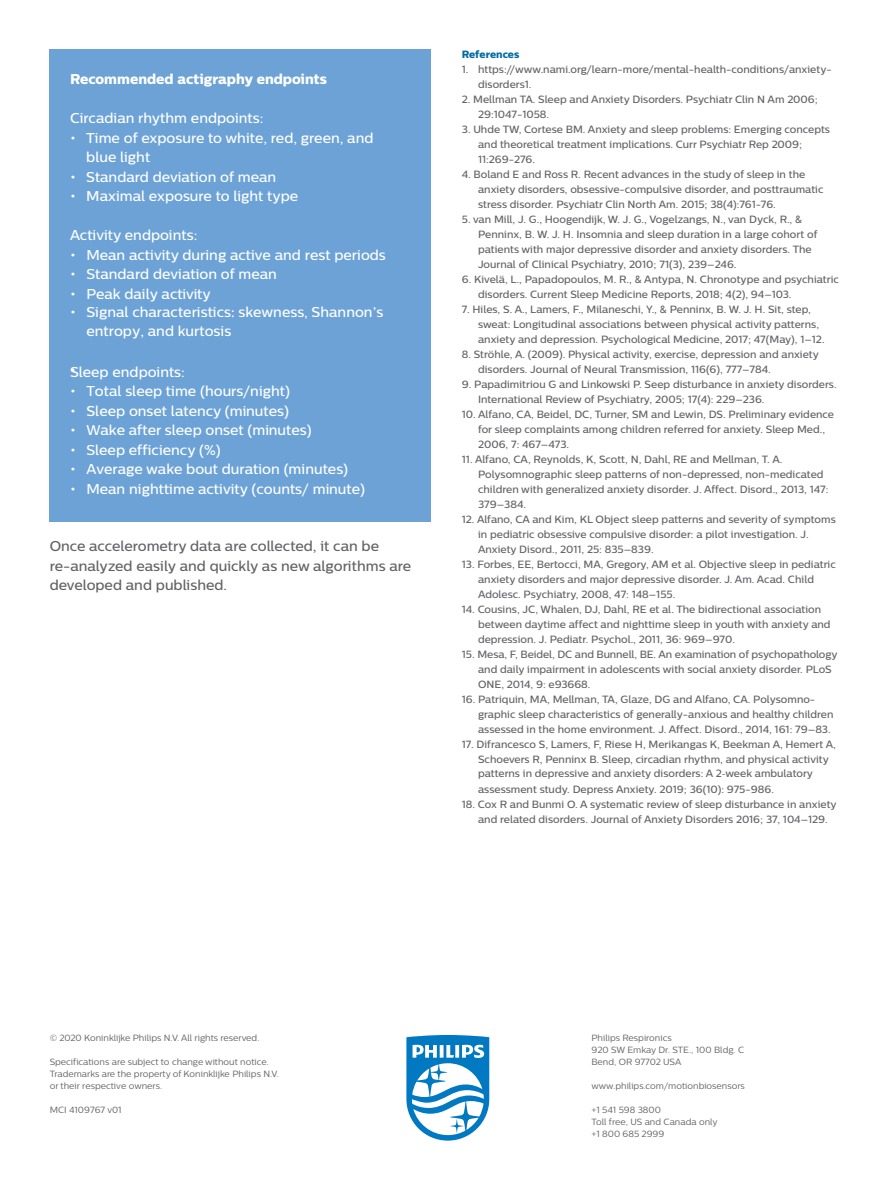
<style>
.page{position:relative;width:893px;height:1188px;background:#fff}
.page>*{position:absolute;margin:0;border:0;box-sizing:border-box;transform-origin:0 0}
.t1{font:500 14.25px/19.5px "Centrale Sans";color:#fff}
.t2{font:500 14.25px/19.5px "Centrale Sans";color:#636366}
.t3{font:14.25px "Centrale Sans X Bold";color:#fff}
.t4{font:500 10.5px/15px "Centrale Sans";color:#636366}
.t5{font:10.5px "Centrale Sans X Bold";letter-spacing:-.005em;color:#006ba3}
.t6{font:9px/12px "Centrale Sans";color:#636366}
.s1{font-family:"Noteworthy";font-weight:300}
</style>
<div class="page">
<div style="left:50px;top:50px;width:381px;height:472px;background:#6ca2d6"></div>
<svg style="left:406px;top:1035px;width:83px;height:106px"></svg>
<h1 class="t3" style="left:70px;top:74px;width:258px">Recommended actigraphy endpoints</h1>
<h1 class="t1" style="left:70px;top:109px;width:195px">Circadian rhythm endpoints:</h1>
<h1 class="t1" style="left:86px;top:129px;width:289px;text-indent:-16px">• Time of exposure to white, red, green, and blue light</h1>
<h1 class="t1" style="left:70px;top:168px;width:208px">• Standard deviation of mean</h1>
<h1 class="t1" style="left:70px;top:187px;width:230px">• Maximal exposure to light type</h1>
<h1 class="t1" style="left:70px;top:226px;width:129px">Activity endpoints:</h1>
<h1 class="t1" style="left:70px;top:246px;width:317px">• Mean activity during active and rest periods</h1>
<h1 class="t1" style="left:70px;top:265px;width:208px">• Standard deviation of mean</h1>
<h1 class="t1" style="left:70px;top:285px;width:142px">• Peak daily activity</h1>
<h1 class="t1" style="left:86px;top:304px;width:298px;line-height:18.8px;text-indent:-16px">• Signal characteristics: skewness, Shannon’s entropy, and kurtosis</h1>
<h1 class="t1" style="left:70px;top:363px;width:116px">Sleep endpoints:</h1>
<h1 class="t1" style="left:70px;top:361px;width:7px">•</h1>
<h1 class="t1" style="left:70px;top:382px;width:221px">• Total sleep time (hours/night)</h1>
<h1 class="t1" style="left:70px;top:402px;width:220px">• Sleep onset latency (minutes)</h1>
<h1 class="t1" style="left:70px;top:421px;width:243px">• Wake after sleep onset (minutes)</h1>
<h1 class="t1" style="left:70px;top:441px;width:152px">• Sleep efficiency (%)</h1>
<h1 class="t1" style="left:70px;top:460px;width:279px">• Average wake bout duration (minutes)</h1>
<h1 class="t1" style="left:70px;top:480px;width:296px">• Mean nighttime activity (counts/ minute)</h1>
<h1 class="t2" style="left:50px;top:538px;width:363px">Once accelerometry data are collected, it can be re-analyzed easily and quickly as new algorithms are developed and published.</h1>
<p class="t5" style="left:462px;top:50px;width:59px">References</p>
<p class="t4" style="left:478px;top:62px;width:355px;text-indent:-16px">1. https://www.nami.org/learn-more/mental-health-conditions/anxiety&shy;disorders1.</p>
<p class="t4" style="left:478px;top:92px;width:341px;text-indent:-16px">2. Mellman TA. Sleep and Anxiety Disorders. Psychiatr Clin N Am 2006;<br>29:1047-1058.</p>
<p class="t4" style="left:478px;top:122px;width:353px;text-indent:-16px">3. Uhde TW, Cortese BM. Anxiety and sleep problems: Emerging concepts and theoretical treatment implications. Curr Psychiatr Rep 2009;<br>11:269-276.</p>
<p class="t4" style="left:478px;top:167px;width:347px;text-indent:-16px">4. Boland E and Ross R. Recent advances in the study of sleep in the anxiety disorders, obsessive-compulsive disorder, and posttraumatic stress disorder. Psychiatr Clin North Am. 2015; 38(4):761-76.</p>
<p class="t4" style="left:478px;top:212px;width:341px;text-indent:-16px">5. van Mill, J. G., Hoogendijk, W. J. G., Vogelzangs, N., van Dyck, R., &amp; Penninx, B. W. J. H. Insomnia and sleep duration in a large cohort of patients with major depressive disorder and anxiety disorders. The Journal of Clinical Psychiatry, 2010; 71(3), 239–246.</p>
<p class="t4" style="left:478px;top:272px;width:362px;text-indent:-16px">6. Kivelä, L., Papadopoulos, M. R., &amp; Antypa, N. Chronotype and psychiatric disorders. Current Sleep Medicine Reports, 2018; 4(2), 94–103.</p>
<p class="t4" style="left:478px;top:302px;width:348px;text-indent:-16px">7. Hiles, S. A., Lamers, F., Milaneschi, Y., &amp; Penninx, B. W. J. H. Sit, step, sweat: Longitudinal associations between physical activity patterns, anxiety and depression. Psychological Medicine, 2017; 47(May), 1–12.</p>
<p class="t4" style="left:478px;top:347px;width:342px;text-indent:-16px">8. Ströhle, A. (2009). Physical activity, exercise, depression and anxiety disorders. Journal of Neural Transmission, 116(6), 777–784.</p>
<p class="t4" style="left:478px;top:377px;width:360px;text-indent:-16px">9. Papadimitriou G and Linkowski P. Seep disturbance in anxiety disorders.<br>International Review of Psychiatry, 2005; 17(4): 229–236.</p>
<p class="t4" style="left:478px;top:407px;width:358px;text-indent:-16px">10. Alfano, CA, Beidel, DC, Turner, SM and Lewin, DS. Preliminary evidence for sleep complaints among children referred for anxiety. Sleep Med.,<br>2006, 7: 467–473.</p>
<p class="t4" style="left:478px;top:452px;width:352px;text-indent:-16px">11. Alfano, CA, Reynolds, K, Scott, N, Dahl, RE and Mellman, T. A.<br>Polysomnographic sleep patterns of non-depressed, non-medicated children with generalized anxiety disorder. J. Affect. Disord., 2013, 147:<br>379–384.</p>
<p class="t4" style="left:478px;top:512px;width:359px;text-indent:-16px">12. Alfano, CA and Kim, KL Object sleep patterns and severity of symptoms in pediatric obsessive compulsive disorder: a pilot investigation. J.<br>Anxiety Disord., 2011, 25: 835–839.</p>
<p class="t4" style="left:478px;top:557px;width:359px;text-indent:-16px">13. Forbes, EE, Bertocci, MA, Gregory, AM et al. Objective sleep in pediatric anxiety disorders and major depressive disorder. J. Am. Acad. Child<br>Adolesc. Psychiatry, 2008, 47: 148–155.</p>
<p class="t4" style="left:478px;top:602px;width:354px;text-indent:-16px">14. Cousins, JC, Whalen, DJ, Dahl, RE et al. The bidirectional association between daytime affect and nighttime sleep in youth with anxiety and depression. J. Pediatr. Psychol., 2011, 36: 969–970.</p>
<p class="t4" style="left:478px;top:647px;width:361px;text-indent:-16px">15. Mesa, F, Beidel, DC and Bunnell, BE. An examination of psychopathology and daily impairment in adolescents with social anxiety disorder. PLoS<br>ONE, 2014, 9: e93668.</p>
<p class="t4" style="left:478px;top:692px;width:357px;text-indent:-16px">16. Patriquin, MA, Mellman, TA, Glaze, DG and Alfano, CA. Polysomno&shy;graphic sleep characteristics of generally-anxious and healthy children assessed in the home environment. J. Affect. Disord., 2014, 161: 79–83.</p>
<p class="t4" style="left:478px;top:737px;width:359px;text-indent:-16px">17. Difrancesco S, Lamers, F, Riese H, Merikangas K, Beekman A, Hemert A,<br>Schoevers R, Penninx B. Sleep, circadian rhythm, and physical activity</p>
<p class="t4" style="left:478px;top:766px;width:336px;line-height:16px">patterns in depressive and anxiety disorders: A 2<span class="s1">‐</span>week ambulatory assessment study. Depress Anxiety. 2019; 36(10): 975-986.</p>
<p class="t4" style="left:478px;top:797px;width:360px;text-indent:-16px">18. Cox R and Bunmi O. A systematic review of sleep disturbance in anxiety and related disorders. Journal of Anxiety Disorders 2016; 37, 104–129.</p>
<p class="t6" style="left:50px;top:1033px;width:211px">© 2020 Koninklijke Philips N.V. All rights reserved.</p>
<p class="t6" style="left:50px;top:1057px;width:231px">Specifications are subject to change without notice.<br>Trademarks are the property of Koninklijke Philips N.V. or their respective owners.</p>
<p class="t6" style="left:50px;top:1105px;width:73px">MCI 4109767 v01</p>
<p class="t6" style="left:591px;top:1033px;width:154px">Philips Respironics<br>920 SW Emkay Dr. STE., 100 Bldg. C<br>Bend, OR 97702 USA</p>
<p class="t6" style="left:591px;top:1081px;width:155px">www.philips.com/motionbiosensors</p>
<p class="t6" style="left:591px;top:1105px;width:128px">+1 541 598 3800<br>Toll free, US and Canada only +1 800 685 2999</p>
</div>
